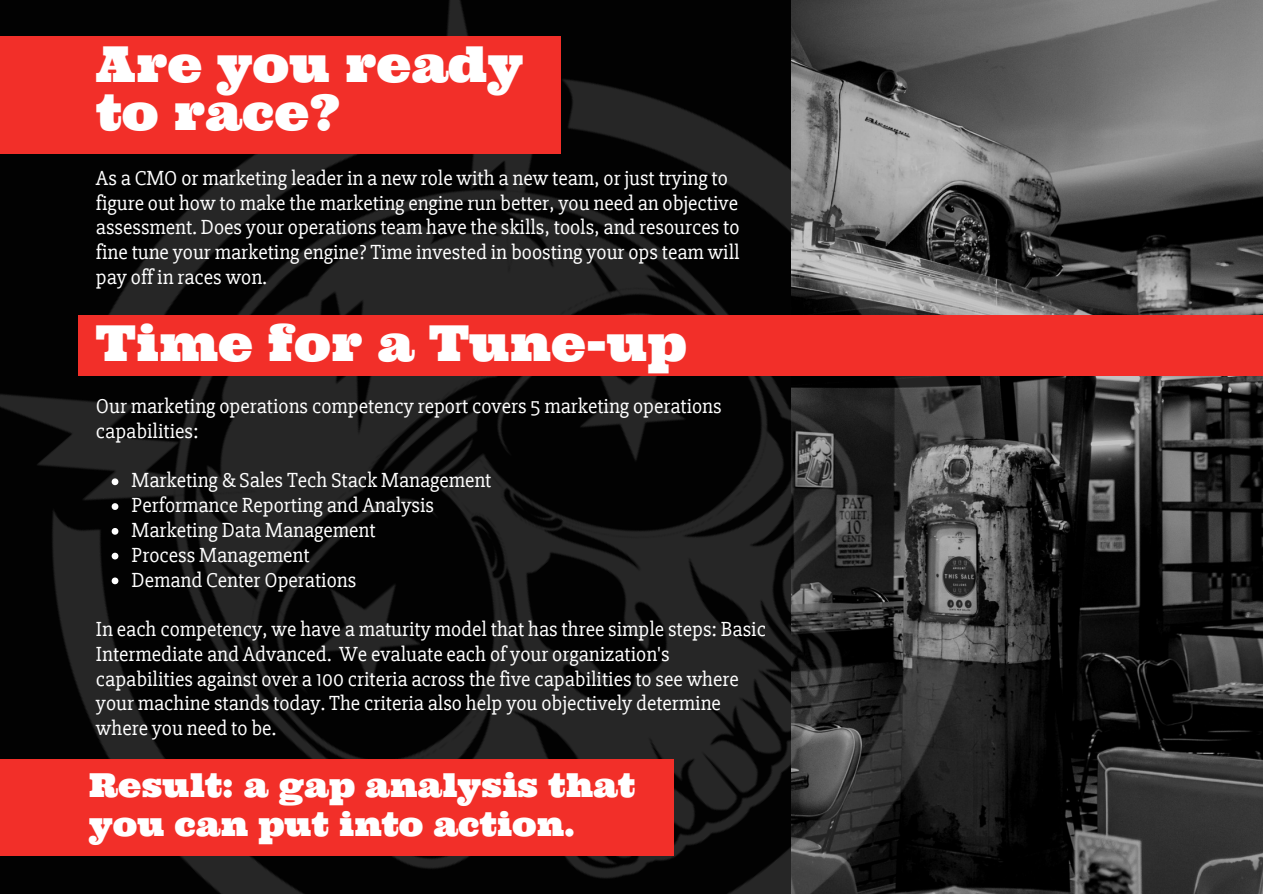
<style>
.page{position:relative;width:1263px;height:894px;background:#fff}
.page>*{position:absolute;margin:0;border:0;box-sizing:border-box;transform-origin:0 0}
.t1{font:49.5px/47.2px "Ultra";color:#fff}
.t2{font:33px/39.3px "Ultra";color:#fff}
.t3{font:21px/24.8px "Slabo 27 px";color:#fff}
</style>
<div class="page">
<img style="left:0;top:0;width:1263px;height:893px">
<div style="left:0;top:36px;width:561px;height:117px;background:#f22f29"></div>
<div style="left:78px;top:315px;width:1185px;height:61px;background:#f22f29"></div>
<div style="left:0;top:759px;width:674px;height:96px;background:#f22f29"></div>
<svg style="left:112px;top:478px;width:6px;height:7px"></svg>
<svg style="left:112px;top:503px;width:6px;height:7px"></svg>
<svg style="left:112px;top:528px;width:6px;height:6px"></svg>
<svg style="left:112px;top:552px;width:6px;height:7px"></svg>
<svg style="left:112px;top:577px;width:6px;height:7px"></svg>
<h1 class="t1" style="left:96px;top:40px;width:429px">Are you ready to race?</h1>
<p class="t3" style="left:96px;top:166px;width:645px">As a CMO or marketing leader in a new role with a new team, or just trying to figure out how to make the marketing engine run better, you need an objective assessment. Does your operations team have the skills, tools, and resources to fine tune your marketing engine? Time invested in boosting your ops team will pay off in races won.</p>
<p class="t1" style="left:96px;top:319px;width:593px">Time for a Tune-up</p>
<h1 class="t3" style="left:96px;top:394px;width:627px">Our marketing operations competency report covers 5 marketing operations capabilities:</h1>
<p class="t3" style="left:132px;top:468px;width:361px">Marketing &amp; Sales Tech Stack Management</p>
<p class="t3" style="left:132px;top:493px;width:304px">Performance Reporting and Analysis</p>
<p class="t3" style="left:132px;top:518px;width:246px">Marketing Data Management</p>
<p class="t3" style="left:132px;top:542px;width:180px">Process Management</p>
<p class="t3" style="left:132px;top:567px;width:226px">Demand Center Operations</p>
<p class="t3" style="left:96px;top:617px;width:672px">In each competency, we have a maturity model that has three simple steps: Basic Intermediate and Advanced. We evaluate each of your organization's capabilities against over a 100 criteria across the five capabilities to see where your machine stands today. The criteria also help you objectively determine where you need to be.</p>
<p class="t2" style="left:89px;top:764px;width:547px">Result: a gap analysis that you can put into action.</p>
</div>
